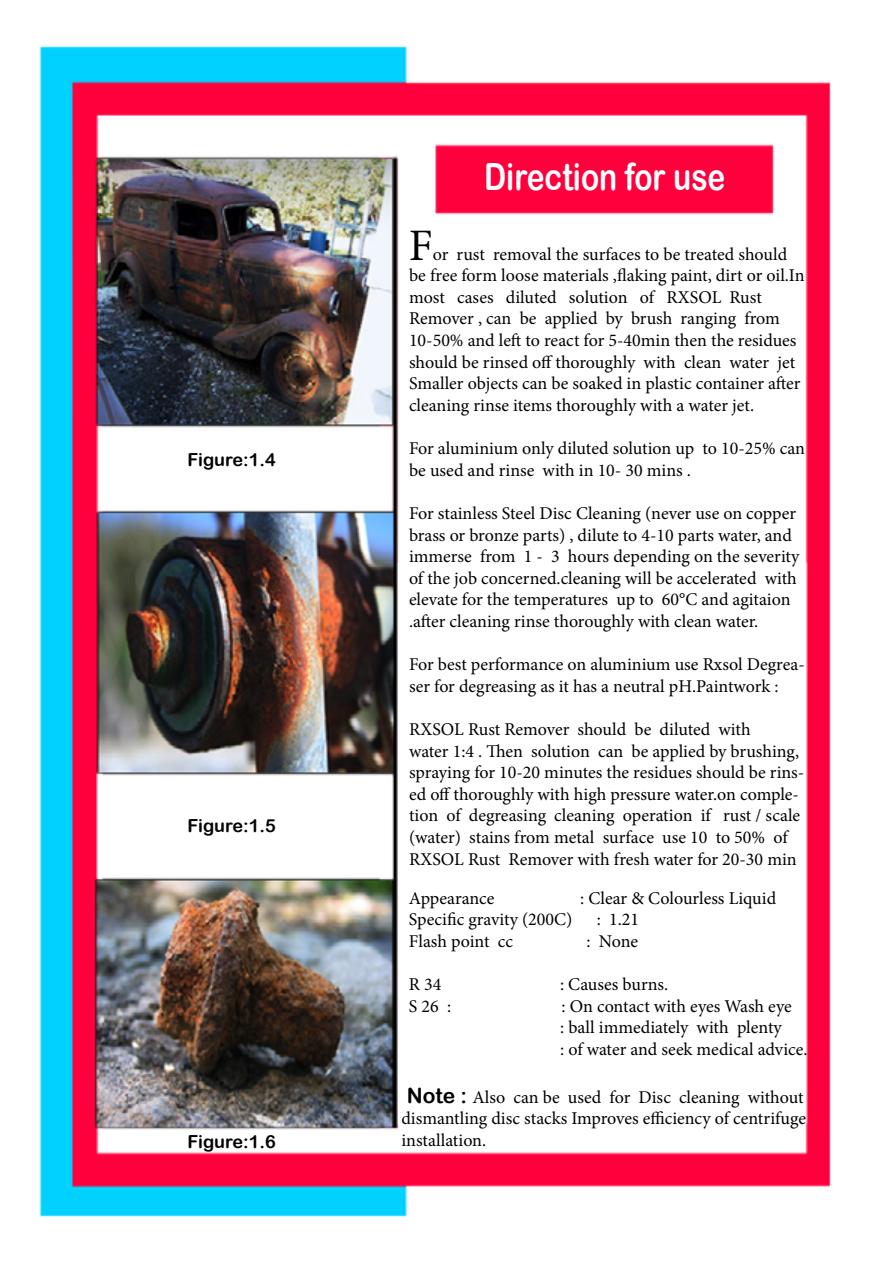
<style>
.page{position:relative;width:893px;height:1263px;background:#fff}
.page>*{position:absolute;margin:0;border:0;box-sizing:border-box;transform-origin:0 0}
.t1{font:45px "Minion Pro";color:#000}
.t2{font:37.5px "Arial Rounded MT Bold";color:#fff;scale:.8 1}
.t3{font:18px/21.6px "Minion Pro";color:#000}
.t4{font:18px "Arial Rounded MT Bold";color:#000}
.s1{font-family:"Arial Rounded MT Bold";font-size:21px}
</style>
<div class="page">
<img style="left:39px;top:46px;width:792px;height:1171px">
<p class="t4" style="left:187px;top:449px;width:90px">Figure:1.4</p>
<p class="t4" style="left:187px;top:815px;width:90px">Figure:1.5</p>
<p class="t4" style="left:187px;top:1130px;width:90px">Figure:1.6</p>
<h2 class="t2" style="left:484px;top:154px;width:303px">Direction for use</h2>
<h1 class="t1" style="left:409px;top:215px;width:25px">F</h1>
<p class="t3" style="left:409px;top:243px;width:397px;text-indent:24px">or rust removal the surfaces to be treated should be free form loose materials ,flaking paint, dirt or oil.In most cases diluted solution of RXSOL Rust Remover , can be applied by brush ranging from 10-50% and left to react for 5-40min then the residues should be rinsed off thoroughly with clean water jet Smaller objects can be soaked in plastic container after cleaning rinse items thoroughly with a water jet.</p>
<p class="t3" style="left:409px;top:438px;width:397px">For aluminium only diluted solution up to 10-25% can be used and rinse with in 10- 30 mins .</p>
<p class="t3" style="left:409px;top:502px;width:392px">For stainless Steel Disc Cleaning (never use on copper brass or bronze parts) , dilute to 4-10 parts water, and immerse from 1 - 3 hours depending on the severity of the job concerned.cleaning will be accelerated with elevate for the temperatures up to 60°C and agitaion .after cleaning rinse thoroughly with clean water.</p>
<p class="t3" style="left:409px;top:654px;width:397px">For best performance on aluminium use Rxsol Degrea&shy;ser for degreasing as it has a neutral pH.Paintwork :</p>
<p class="t3" style="left:409px;top:718px;width:397px">RXSOL Rust Remover should be diluted with<br>water 1:4 . Then solution can be applied by brushing, spraying for 10-20 minutes the residues should be rins&shy;ed off thoroughly with high pressure water.on comple&shy;tion of degreasing cleaning operation if rust / scale (water) stains from metal surface use 10 to 50% of RXSOL Rust Remover with fresh water for 20-30 min</p>
<p class="t3" style="left:409px;top:887px;width:87px">Appearance</p>
<p class="t3" style="left:580px;top:887px;width:197px">: Clear &amp; Colourless Liquid</p>
<p class="t3" style="left:409px;top:909px;width:165px">Specific gravity (200C)</p>
<p class="t3" style="left:597px;top:909px;width:44px">: 1.21</p>
<p class="t3" style="left:409px;top:930px;width:105px">Flash point cc</p>
<p class="t3" style="left:586px;top:930px;width:53px">: None</p>
<p class="t3" style="left:409px;top:974px;width:34px">R 34</p>
<p class="t3" style="left:560px;top:974px;width:110px">: Causes burns.</p>
<p class="t3" style="left:409px;top:995px;width:44px">S 26 :</p>
<p class="t3" style="left:560px;top:995px;width:249px">: On contact with eyes Wash eye<br>: ball immediately with plenty<br>: of water and seek medical advice.</p>
<p class="t3" style="left:401px;top:1086px;width:406px"><span class="s1">Note :</span> Also can be used for Disc cleaning without dismantling disc stacks Improves efficiency of centrifuge installation.</p>
</div>
